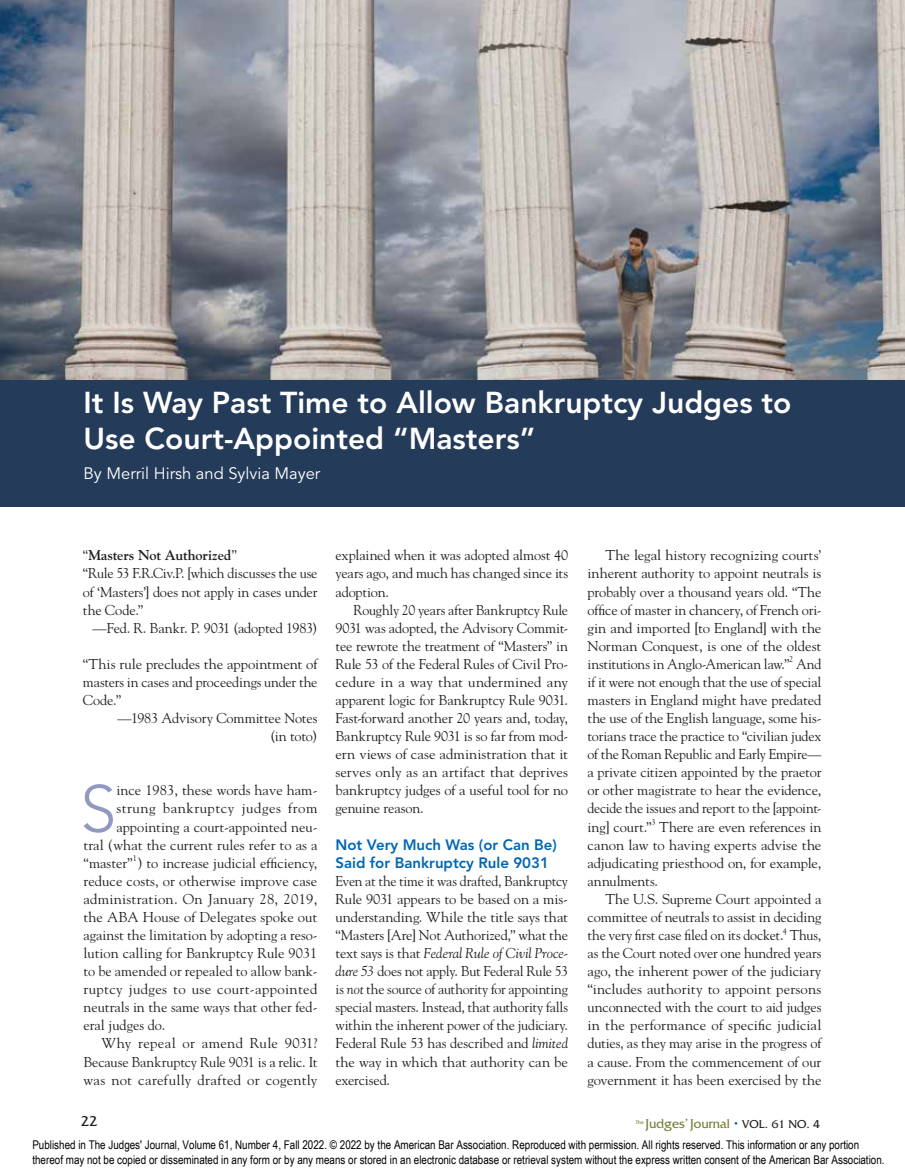
<style>
.page{position:relative;width:905px;height:1175px;background:#fff}
.page>*{position:absolute;margin:0;border:0;box-sizing:border-box;transform-origin:0 0}
.t1{font:300 65.25px "Avenir LT Std";color:#9199c1}
.t2{font:800 30px/36px "Avenir LT Std";color:#fff}
.t3{font:16.5px "Avenir LT Std";color:#fff}
.t4{font:800 15px/18.1px "Avenir LT Std";color:#0066b3}
.t5{font:15px "Friz Quadrata Std";color:#231f20}
.t6{font:14.25px/18px "Goudy Std";color:#231f20;text-align:justify}
.t7{font:14.25px/18px "Goudy Std";letter-spacing:-.025em;color:#231f20;text-align:right}
.t8{font:14.25px "Goudy Std";letter-spacing:.025em;color:#231f20}
.t9{font:14.25px "Goudy Std";letter-spacing:.02em;color:#231f20}
.t10{font:13.5px "Friz Quadrata Std";color:#6f7f32}
.t11{font:12px/14.4px "Arial Narrow";color:#000}
.t12{font:8.25px "Goudy Std";color:#231f20}
.t13{font:5.25px "Friz Quadrata Std";color:#6f7f32}
.s1{font-weight:700}
.s2{font-style:italic}
.s3{color:#005fa7}
.s4{font-size:12px;color:#231f20}
</style>
<div class="page">
<div style="left:0;top:378px;width:904px;height:128px;background:#243b59"></div>
<img style="left:0;top:0;width:904px;height:379px">
<h2 class="t2" style="left:83px;top:384px;width:709px">It Is Way Past Time to Allow Bankruptcy Judges to<br>Use Court-Appointed “Masters”</h2>
<p class="t3" style="left:83px;top:463px;width:238px">By Merril Hirsh and Sylvia Mayer</p>
<p class="t6" style="left:83px;top:546px;width:236px;text-align:left">“<span class="s1">Masters Not Authorized</span>”<br>“Rule 53 F.R.Civ.P. [which discusses the use of ‘Masters’] does not apply in cases under the Code.”</p>
<p class="t6" style="left:92px;top:618px;width:226px">—Fed. R. Bankr. P. 9031 (adopted 1983)</p>
<p class="t6" style="left:83px;top:654px;width:237px">“This rule precludes the appointment of masters in cases and proceedings under the Code.”</p>
<p class="t7" style="left:118px;top:709px;width:201px">—1983 Advisory Committee Notes (in toto)</p>
<h1 class="t1" style="left:80px;top:770px;width:38px">S</h1>
<p class="t6" style="left:116px;top:781px;width:202px">ince 1983, these words have ham-</p>
<p class="t6" style="left:116px;top:799px;width:203px">strung bankruptcy judges from</p>
<p class="t6" style="left:116px;top:817px;width:202px">appointing a court-appointed neu-</p>
<p class="t6" style="left:83px;top:835px;width:235px">tral (what the current rules refer to as a</p>
<p class="t6" style="left:83px;top:853px;width:235px">“master”<sup>1</sup>) to increase judicial efficiency,</p>
<p class="t6" style="left:83px;top:871px;width:235px">reduce costs, or otherwise improve case</p>
<p class="t6" style="left:83px;top:889px;width:235px">administration. On January 28, 2019,</p>
<p class="t6" style="left:83px;top:907px;width:235px">the ABA House of Delegates spoke out</p>
<p class="t6" style="left:83px;top:925px;width:235px">against the limitation by adopting a reso-</p>
<p class="t6" style="left:83px;top:944px;width:235px">lution calling for Bankruptcy Rule 9031</p>
<p class="t6" style="left:83px;top:962px;width:235px">to be amended or repealed to allow bank-</p>
<p class="t8" style="left:83px;top:980px;width:235px">ruptcy judges to use court-appointed</p>
<p class="t6" style="left:83px;top:998px;width:235px">neutrals in the same ways that other fed-</p>
<p class="t6" style="left:83px;top:1016px;width:83px">eral judges do.</p>
<p class="t9" style="left:101px;top:1034px;width:217px">Why repeal or amend Rule 9031?</p>
<p class="t6" style="left:83px;top:1052px;width:235px">Because Bankruptcy Rule 9031 is a relic. It</p>
<p class="t6" style="left:83px;top:1070px;width:235px">was not carefully drafted or cogently</p>
<p class="t6" style="left:335px;top:546px;width:234px">explained when it was adopted almost 40 years ago, and much has changed since its adoption.</p>
<p class="t6" style="left:335px;top:600px;width:234px;text-indent:18px">Roughly 20 years after Bankruptcy Rule 9031 was adopted, the Advisory Commit&shy;tee rewrote the treatment of “Masters” in Rule 53 of the Federal Rules of Civil Pro&shy;cedure in a way that undermined any apparent logic for Bankruptcy Rule 9031.<br>Fast-forward another 20 years and, today, Bankruptcy Rule 9031 is so far from mod&shy;ern views of case administration that it serves only as an artifact that deprives bankruptcy judges of a useful tool for no genuine reason.</p>
<p class="t4" style="left:335px;top:835px;width:223px">Not Very Much Was (or Can Be)<br>Said for Bankruptcy Rule 9031</p>
<p class="t6" style="left:335px;top:871px;width:234px">Even at the time it was drafted, Bankruptcy Rule 9031 appears to be based on a mis&shy;understanding. While the title says that “Masters [Are] Not Authorized,” what the text says is that <span class="s2">Federal Rule of Civil Proce&shy;dure 53</span> does not apply. But Federal Rule 53 is <span class="s2">not</span> the source of authority for appointing special masters. Instead, that authority falls within the inherent power of the judiciary.<br>Federal Rule 53 has described and <span class="s2">limited </span>the way in which that authority can be exercised.</p>
<p class="t6" style="left:587px;top:546px;width:235px;text-indent:18px">The legal history recognizing courts’ inherent authority to appoint neutrals is probably over a thousand years old. “The office of master in chancery, of French ori&shy;gin and imported [to England] with the Norman Conquest, is one of the oldest institutions in Anglo-American law.”</p>
<p class="t12" style="left:789px;top:654px;width:6px">2</p>
<p class="t6" style="left:587px;top:654px;width:235px;text-indent:208px">And if it were not enough that the use of special masters in England might have predated the use of the English language, some his&shy;torians trace the practice to “civilian judex of the Roman Republic and Early Empire— a private citizen appointed by the praetor or other magistrate to hear the evidence, decide the issues and report to the [appoint&shy;ing] court.”<sup>3</sup> There are even references in canon law to having experts advise the adjudicating priesthood on, for example, annulments.</p>
<p class="t6" style="left:587px;top:889px;width:236px;text-indent:18px">The U.S. Supreme Court appointed a committee of neutrals to assist in deciding the very first case filed on its docket.<sup>4</sup> Thus, as the Court noted over one hundred years ago, the inherent power of the judiciary “includes authority to appoint persons unconnected with the court to aid judges in the performance of specific judicial duties, as they may arise in the progress of a cause. From the commencement of our government it has been exercised by the</p>
<p class="t5" style="left:81px;top:1113px;width:18px">22</p>
<p class="t13" style="left:635px;top:1118px;width:9px">The</p>
<p class="t10" style="left:645px;top:1115px;width:176px">Judges’ Journal <span class="s3">•</span> <span class="s4">VOL. 61 NO. 4</span></p>
<p class="t11" style="left:32px;top:1137px;width:853px">Published in The Judges' Journal, Volume 61, Number 4, Fall 2022. © 2022 by the American Bar Association. Reproduced with permission. All rights reserved. This information or any portion thereof may not be copied or disseminated in any form or by any means or stored in an electronic database or retrieval system without the express written consent of the American Bar Association.</p>
</div>
